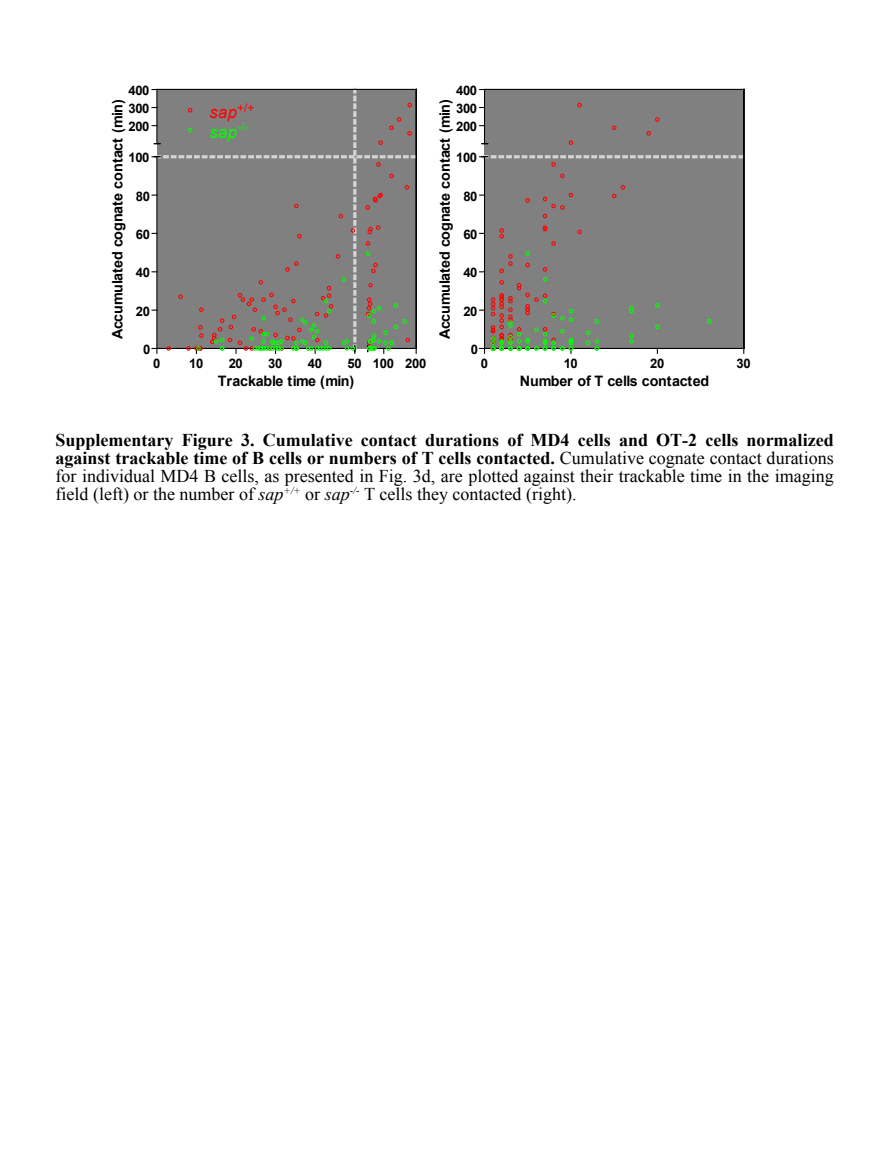
<style>
.page{position:relative;width:889px;height:1161px;background:#fff}
.page>*{position:absolute;margin:0;border:0;box-sizing:border-box;transform-origin:0 0}
.t1{font:18px/18px "Times New Roman";color:#000;text-align:justify}
.t2{font:italic 16.65px/19.8px "Arial";letter-spacing:.015em;color:#f00}
.t3{font:700 14.4px "Arial";letter-spacing:-.015em;color:#000}
.t4{font:700 13.05px "Arial";letter-spacing:-.03em;color:#000}
.s1{color:#0f0}
.s2{font-weight:700}
.s3{font-style:italic}
</style>
<div class="page">
<div style="left:157px;top:89px;width:259px;height:260px;background:#808080"></div>
<svg style="left:353px;top:90px;width:3px;height:56px"></svg>
<hr style="left:157px;top:89px;width:259px;height:1px;background:#000">
<hr style="left:156px;top:89px;width:1px;height:55px;background:#000">
<hr style="left:416px;top:89px;width:1px;height:259px;background:#000">
<svg style="left:378px;top:140px;width:5px;height:5px"></svg>
<svg style="left:407px;top:131px;width:5px;height:5px"></svg>
<svg style="left:389px;top:117px;width:12px;height:13px"></svg>
<svg style="left:407px;top:103px;width:5px;height:4px"></svg>
<svg style="left:152px;top:152px;width:265px;height:201px"></svg>
<svg style="left:188px;top:108px;width:4px;height:5px"></svg>
<svg style="left:188px;top:128px;width:4px;height:4px"></svg>
<div style="left:484px;top:89px;width:260px;height:260px;background:#808080"></div>
<svg style="left:593px;top:155px;width:25px;height:3px"></svg>
<svg style="left:624px;top:155px;width:25px;height:3px"></svg>
<svg style="left:655px;top:155px;width:79px;height:3px"></svg>
<hr style="left:484px;top:89px;width:260px;height:1px;background:#000">
<hr style="left:484px;top:348px;width:260px;height:1px;background:#000">
<hr style="left:484px;top:157px;width:1px;height:191px;background:#000">
<svg style="left:479px;top:155px;width:23px;height:3px"></svg>
<hr style="left:484px;top:89px;width:1px;height:55px;background:#000">
<hr style="left:743px;top:89px;width:1px;height:259px;background:#000">
<svg style="left:525px;top:198px;width:5px;height:5px"></svg>
<svg style="left:543px;top:193px;width:30px;height:25px"></svg>
<svg style="left:612px;top:185px;width:13px;height:13px"></svg>
<svg style="left:560px;top:174px;width:4px;height:4px"></svg>
<svg style="left:508px;top:155px;width:79px;height:12px"></svg>
<svg style="left:568px;top:140px;width:5px;height:5px"></svg>
<svg style="left:646px;top:131px;width:5px;height:5px"></svg>
<svg style="left:612px;top:126px;width:4px;height:4px"></svg>
<svg style="left:655px;top:117px;width:4px;height:5px"></svg>
<svg style="left:577px;top:103px;width:5px;height:4px"></svg>
<svg style="left:655px;top:303px;width:4px;height:5px"></svg>
<svg style="left:629px;top:306px;width:4px;height:7px"></svg>
<svg style="left:707px;top:319px;width:4px;height:4px"></svg>
<svg style="left:655px;top:325px;width:4px;height:4px"></svg>
<svg style="left:629px;top:333px;width:4px;height:11px"></svg>
<svg style="left:491px;top:225px;width:108px;height:128px"></svg>
<p class="t4" style="left:129px;top:82px;width:23px">400</p>
<p class="t4" style="left:456px;top:82px;width:23px">400</p>
<p class="t3" style="left:108px;top:339px;width:241px;rotate:-90deg">Accumulated cognate contact (min)</p>
<p class="t4" style="left:129px;top:100px;width:23px">300</p>
<p class="t4" style="left:129px;top:118px;width:23px">200</p>
<p class="t4" style="left:129px;top:149px;width:23px">100</p>
<p class="t4" style="left:136px;top:187px;width:16px">80</p>
<p class="t4" style="left:136px;top:226px;width:16px">60</p>
<p class="t4" style="left:136px;top:264px;width:16px">40</p>
<p class="t4" style="left:136px;top:302px;width:16px">20</p>
<p class="t2" style="left:210px;top:103px;width:46px">sap<sup>+/+ </sup><span class="s1">sap</span><sup>-/-</sup></p>
<p class="t3" style="left:435px;top:339px;width:241px;rotate:-90deg">Accumulated cognate contact (min)</p>
<p class="t4" style="left:456px;top:100px;width:23px">300</p>
<p class="t4" style="left:456px;top:118px;width:23px">200</p>
<p class="t4" style="left:456px;top:149px;width:23px">100</p>
<p class="t4" style="left:463px;top:187px;width:16px">80</p>
<p class="t4" style="left:463px;top:226px;width:16px">60</p>
<p class="t4" style="left:463px;top:264px;width:16px">40</p>
<p class="t4" style="left:463px;top:302px;width:16px">20</p>
<p class="t4" style="left:143px;top:341px;width:9px">0</p>
<p class="t4" style="left:471px;top:341px;width:9px">0</p>
<p class="t4" style="left:153px;top:355px;width:9px">0</p>
<p class="t4" style="left:189px;top:355px;width:16px">10</p>
<p class="t4" style="left:229px;top:355px;width:16px">20</p>
<p class="t4" style="left:268px;top:355px;width:16px">30</p>
<p class="t4" style="left:308px;top:355px;width:16px">40</p>
<p class="t4" style="left:347px;top:355px;width:16px">50</p>
<p class="t4" style="left:373px;top:355px;width:55px">100 200</p>
<p class="t4" style="left:481px;top:355px;width:9px">0</p>
<p class="t4" style="left:563px;top:355px;width:16px">10</p>
<p class="t4" style="left:650px;top:355px;width:16px">20</p>
<p class="t4" style="left:736px;top:355px;width:16px">30</p>
<p class="t3" style="left:218px;top:372px;width:138px">Trackable time (min)</p>
<p class="t3" style="left:520px;top:372px;width:191px">Number of T cells contacted</p>
<p class="t1" style="left:56px;top:430px;width:779px"><span class="s2">Supplementary Figure 3. Cumulative contact durations of MD4 cells and OT-2 cells normalized against trackable time of B cells or numbers of T cells contacted.</span> Cumulative cognate contact durations for individual MD4 B cells, as presented in Fig. 3d, are plotted against their trackable time in the imaging field (left) or the number of <span class="s3">sap</span><sup>+/+</sup> or <span class="s3">sap</span><sup>-/-</sup> T cells they contacted (right).</p>
</div>
